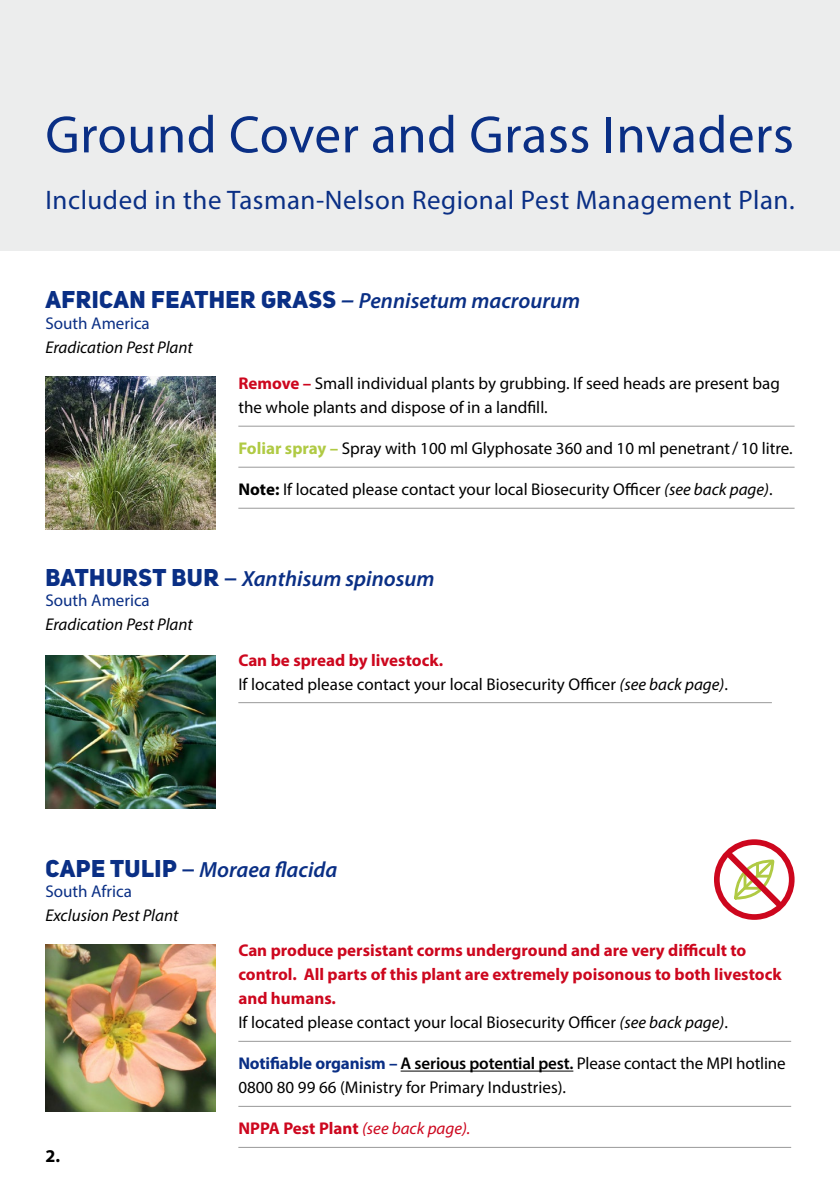
<style>
.page{position:relative;width:840px;height:1191px;background:#fff}
.page>*{position:absolute;margin:0;border:0;box-sizing:border-box;transform-origin:0 0}
.t1{font:53px "Myriad Pro";letter-spacing:.01em;color:#0a2f85}
.t2{font:26.8px "Myriad Pro";letter-spacing:.02em;color:#0a2f85}
.t3{font:24px "Uni Sans Heavy CAPS";letter-spacing:.02em;color:#0a2f85}
.t4{font:italic 600 22px "Myriad Pro";color:#0a2f85}
.t5{font:700 18px "Myriad Pro";color:#000}
.t6{font:17px/24px "Myriad Pro";color:#000}
.t7{font:700 17px/24px "Myriad Pro";color:#cd071e}
.t8{font:italic 17px "Myriad Pro";color:#000}
.t9{font:17px "Myriad Pro";color:#0a2f85}
.t10{font:italic 17px "Myriad Pro";color:#cd071e}
.s1{font-family:"Myriad Pro";font-weight:600;font-style:italic;font-size:26px}
.s2{font-family:"Myriad Pro";font-weight:600;font-style:italic;font-size:22px}
.s3{font-weight:700;color:#cd071e}
.s4{font-weight:700;color:#b0ca44}
.s5{font-size:18px}
.s6{font-weight:700}
.s7{font-style:italic}
.s8{font-family:"Uni Sans Heavy CAPS";font-weight:400;font-style:normal;font-size:24px}
.s9{font-style:normal;font-size:26px}
.s10{font-weight:400;color:#000}
.s11{font-weight:400;font-style:italic;color:#000}
.s12{font-weight:700;color:#0a2f85}
.s13{font-weight:600}
.s14{font-weight:700;font-style:normal}
</style>
<div class="page">
<div style="left:0;top:0;width:839px;height:50px;background:#eceded"></div>
<div style="left:0;top:27px;width:839px;height:224px;background:#eceded"></div>
<hr style="left:238px;top:426px;width:556px;height:1px;background:#999">
<hr style="left:238px;top:467px;width:556px;height:1px;background:#999">
<hr style="left:238px;top:508px;width:556px;height:1px;background:#999">
<img style="left:45px;top:376px;width:170px;height:153px">
<hr style="left:238px;top:702px;width:533px;height:1px;background:#999">
<img style="left:45px;top:655px;width:170px;height:153px">
<div style="left:713px;top:839px;width:81px;height:81px;border:6px solid #cd071e;border-radius:50%"></div>
<svg style="left:720px;top:846px;width:66px;height:66px"></svg>
<hr style="left:238px;top:1040px;width:552px;height:1px;background:#999">
<hr style="left:400px;top:1070px;width:173px;height:1px;background:#000">
<hr style="left:238px;top:1105px;width:552px;height:1px;background:#999">
<hr style="left:238px;top:1146px;width:552px;height:1px;background:#999">
<img style="left:45px;top:944px;width:170px;height:167px">
<h1 class="t1" style="left:45px;top:102px;width:749px">Ground Cover and Grass Invaders</h1>
<h2 class="t2" style="left:45px;top:183px;width:750px">Included in the Tasman-Nelson Regional Pest Management Plan.</h2>
<h3 class="t3" style="left:45px;top:284px;width:536px">AFRICAN FEATHER GRASS <span class="s1">–</span> <span class="s2">Pennisetum macrourum</span></h3>
<p class="t9" style="left:45px;top:313px;width:106px">South America</p>
<p class="t8" style="left:45px;top:337px;width:149px">Eradication Pest Plant</p>
<p class="t6" style="left:238px;top:371px;width:542px"><span class="s3">Remove –</span> Small individual plants by grubbing. If seed heads are present bag the whole plants and dispose of in a landfill.</p>
<p class="t6" style="left:238px;top:436px;width:555px"><span class="s4">Foliar spray –</span> Spray with 100 ml Glyphosate 360 and 10 ml penetrant<span class="s5">/</span> 10 litre.</p>
<p class="t6" style="left:238px;top:477px;width:535px"><span class="s6">Note:</span> If located please contact your local Biosecurity Officer <span class="s7">(see back page)</span>.</p>
<p class="t4" style="left:45px;top:564px;width:390px"><span class="s8">BATHURST BUR</span> <span class="s9">–</span> Xanthisum spinosum</p>
<p class="t9" style="left:45px;top:590px;width:106px">South America</p>
<p class="t8" style="left:45px;top:614px;width:149px">Eradication Pest Plant</p>
<p class="t6" style="left:238px;top:647px;width:490px"><span class="s3">Can be spread by livestock.<br></span>If located please contact your local Biosecurity Officer <span class="s7">(see back page)</span>.</p>
<p class="t4" style="left:45px;top:855px;width:293px"><span class="s8">CAPE TULIP</span> <span class="s9">–</span> Moraea flacida</p>
<p class="t9" style="left:45px;top:880px;width:88px">South Africa</p>
<p class="t8" style="left:45px;top:904px;width:134px">Exclusion Pest Plant</p>
<p class="t5" style="left:45px;top:1144px;width:16px">2.</p>
<p class="t7" style="left:238px;top:938px;width:544px">Can produce persistant corms underground and are very difficult to control. All parts of this plant are extremely poisonous to both livestock and humans.<br><span class="s10">If located please contact your local Biosecurity Officer</span> <span class="s11">(see back page)</span><span class="s10">.</span></p>
<p class="t6" style="left:238px;top:1051px;width:548px"><span class="s12">Notifiable organism –</span> <span class="s13">A serious potential pest.</span> Please contact the MPI hotline<br>0800 80 99 66 (Ministry for Primary Industries).</p>
<p class="t10" style="left:238px;top:1118px;width:233px"><span class="s14">NPPA Pest Plant</span> (see back page).</p>
</div>
